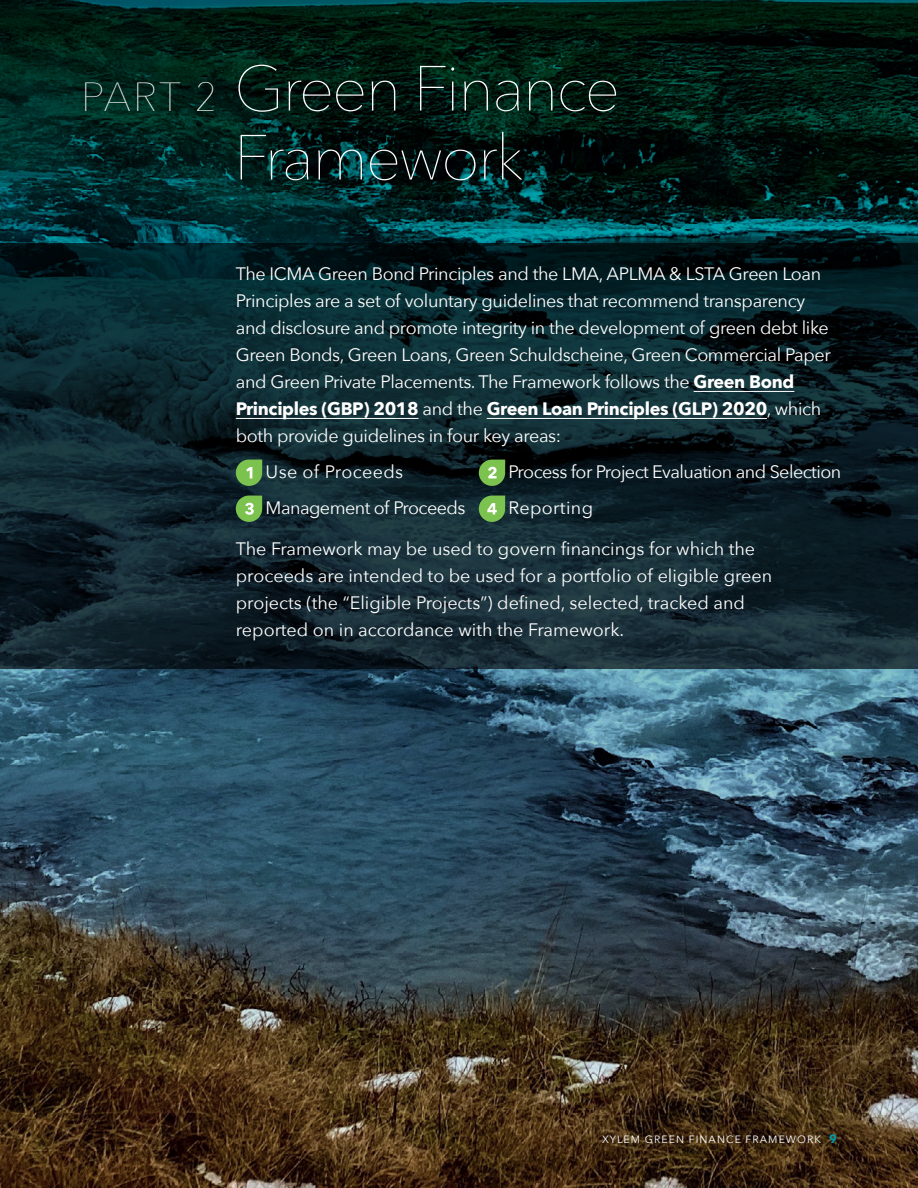
<style>
.page{position:relative;width:918px;height:1188px;background:#fff}
.page>*{position:absolute;margin:0;border:0;box-sizing:border-box;transform-origin:0 0}
.t1{font:200 63px/69px "Avenir Next";letter-spacing:-.03em;color:#fff}
.t2{font:18px/27px "Avenir Next";letter-spacing:-.02em;color:#fff}
.t3{font:18px/27px "Avenir Next";color:#fff}
.t4{font:18px "Avenir Next";letter-spacing:.02em;color:#fff}
.t5{font:10.5px "Avenir Next LT Pro";letter-spacing:.1em;color:#fff}
.s1{font-size:40.5px}
.s2{font-weight:700}
.s3{font-weight:700;font-size:12px;color:#0099a9}
</style>
<div class="page">
<img style="left:0;top:0;width:918px;height:1188px">
<svg style="left:0;top:243px;width:918px;height:426px;background:#0d242c"></svg>
<hr style="left:694px;top:391px;width:100px;height:1px;background:#fff">
<hr style="left:236px;top:418px;width:182px;height:1px;background:#fff">
<hr style="left:487px;top:418px;width:280px;height:1px;background:#fff">
<svg style="left:236px;top:460px;width:26px;height:26px"></svg>
<svg style="left:479px;top:460px;width:26px;height:26px"></svg>
<svg style="left:236px;top:496px;width:26px;height:26px"></svg>
<svg style="left:479px;top:496px;width:26px;height:26px"></svg>
<h1 class="t1" style="left:234px;top:50px;width:388px;text-indent:-153px"><span class="s1">PART 2</span> Green Finance<br>Framework</h1>
<p class="t2" style="left:236px;top:260px;width:597px">The ICMA Green Bond Principles and the LMA, APLMA &amp; LSTA Green Loan Principles are a set of voluntary guidelines that recommend transparency and disclosure and promote integrity in the development of green debt like Green Bonds, Green Loans, Green Schuldscheine, Green Commercial Paper and Green Private Placements. The Framework follows the <span class="s2">Green Bond Principles (GBP) 2018</span> and the <span class="s2">Green Loan Principles (GLP) 2020</span>, which both provide guidelines in four key areas:</p>
<p class="t4" style="left:266px;top:457px;width:139px">Use of Proceeds</p>
<p class="t2" style="left:509px;top:458px;width:334px">Process for Project Evaluation and Selection</p>
<p class="t2" style="left:266px;top:494px;width:201px">Management of Proceeds</p>
<p class="t4" style="left:509px;top:493px;width:86px">Reporting</p>
<p class="t3" style="left:236px;top:534px;width:538px">The Framework may be used to govern financings for which the proceeds are intended to be used for a portfolio of eligible green projects (the “Eligible Projects”) defined, selected, tracked and reported on in accordance with the Framework.</p>
<p class="t5" style="left:602px;top:1133px;width:236px">XYLEM GREEN FINANCE FRAMEWORK <span class="s3">9</span></p>
</div>
